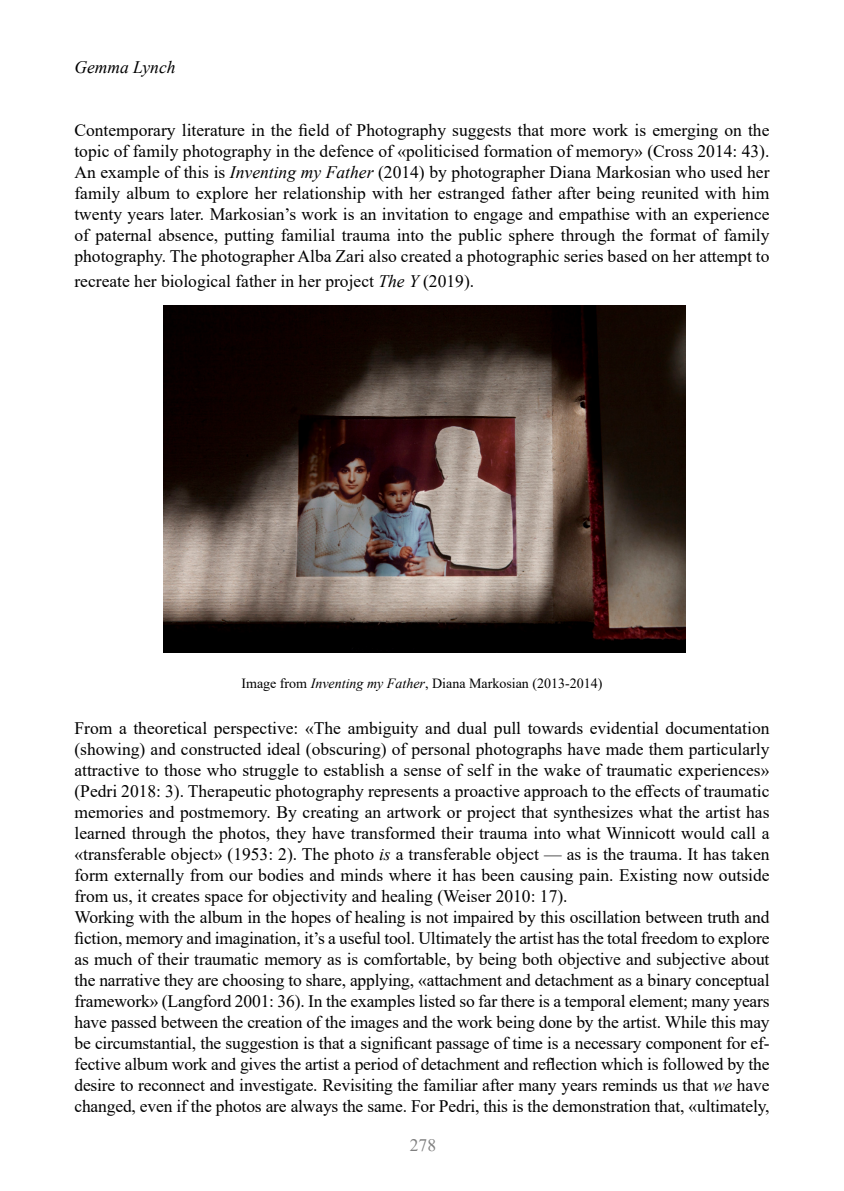
<style>
.page{position:relative;width:844px;height:1191px;background:#fff}
.page>*{position:absolute;margin:0;border:0;box-sizing:border-box;transform-origin:0 0}
.t1{font:17.5px/21px "Times New Roman";letter-spacing:-.01em;color:#000;text-align:justify}
.t2{font:italic 17.5px "Times New Roman";color:#000}
.t3{font:17.5px "Times New Roman";color:#808080}
.t4{font:14px "Times New Roman";color:#000}
.s1{font-style:italic}
</style>
<div class="page">
<img style="left:163px;top:305px;width:522px;height:348px">
<p class="t2" style="left:74px;top:55px;width:103px">Gemma Lynch</p>
<p class="t1" style="left:74px;top:119px;width:696px">Contemporary literature in the field of Photography suggests that more work is emerging on the topic of family photography in the defence of «politicised formation of memory» (Cross 2014: 43).<br>An example of this is <span class="s1">Inventing my Father</span> (2014) by photographer Diana Markosian who used her family album to explore her relationship with her estranged father after being reunited with him twenty years later. Markosian’s work is an invitation to engage and empathise with an experience of paternal absence, putting familial trauma into the public sphere through the format of family photography. The photographer Alba Zari also created a photographic series based on her attempt to</p>
<p class="t1" style="left:74px;top:270px;width:401px">recreate her biological father in her project <span class="s1">The Y</span> (2019).</p>
<p class="t4" style="left:241px;top:673px;width:362px">Image from <span class="s1">Inventing my Father</span>, Diana Markosian (2013-2014)</p>
<p class="t1" style="left:74px;top:717px;width:696px;text-align:left">From a theoretical perspective: «The ambiguity and dual pull towards evidential documentation (showing) and constructed ideal (obscuring) of personal photographs have made them particularly attractive to those who struggle to establish a sense of self in the wake of traumatic experiences» (Pedri 2018: 3). Therapeutic photography represents a proactive approach to the effects of traumatic memories and postmemory. By creating an artwork or project that synthesizes what the artist has learned through the photos, they have transformed their trauma into what Winnicott would call a «transferable object» (1953: 2). The photo <span class="s1">is</span> a transferable object — as is the trauma. It has taken form externally from our bodies and minds where it has been causing pain. Existing now outside from us, it creates space for objectivity and healing (Weiser 2010: 17).<br>Working with the album in the hopes of healing is not impaired by this oscillation between truth and fiction, memory and imagination, it’s a useful tool. Ultimately the artist has the total freedom to explore as much of their traumatic memory as is comfortable, by being both objective and subjective about the narrative they are choosing to share, applying, «attachment and detachment as a binary conceptual framework» (Langford 2001: 36). In the examples listed so far there is a temporal element; many years have passed between the creation of the images and the work being done by the artist. While this may be circumstantial, the suggestion is that a significant passage of time is a necessary component for ef&shy;fective album work and gives the artist a period of detachment and reflection which is followed by the desire to reconnect and investigate. Revisiting the familiar after many years reminds us that <span class="s1">we</span> have changed, even if the photos are always the same. For Pedri, this is the demonstration that, «ultimately,</p>
<p class="t3" style="left:410px;top:1132px;width:28px">278</p>
</div>
